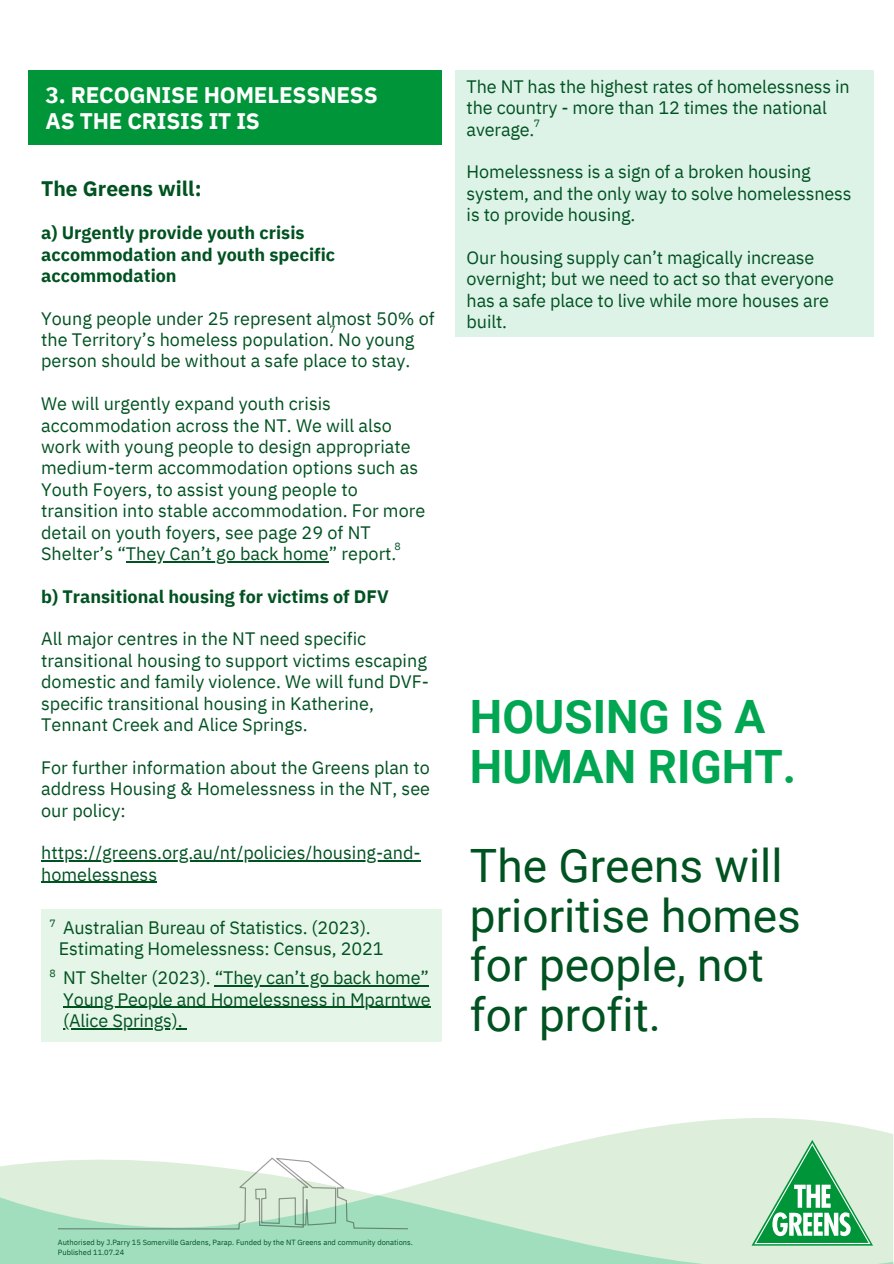
<style>
.page{position:relative;width:894px;height:1264px;background:#fff}
.page>*{position:absolute;margin:0;border:0;box-sizing:border-box;transform-origin:0 0}
.t1{font:45.9px/49.5px "Roboto";color:#005221}
.t2{font:700 45.9px/49.5px "Roboto";color:#00a651}
.t3{font:700 22.5px/25.8px "IBM Plex Sans";letter-spacing:-.01em;color:#fff}
.t4{font:700 21px "IBM Plex Sans";color:#005221}
.t5{font:18px/21.3px "IBM Plex Sans";color:#005221}
.t6{font:700 18px/21.3px "IBM Plex Sans";color:#005221}
.t7{font:10.5px "IBM Plex Sans";color:#005221}
.t8{font:7.5px "IBM Plex Sans";color:#005221}
</style>
<div class="page">
<div style="left:28px;top:70px;width:413px;height:75px;background:#009539"></div>
<svg style="left:527px;top:1118px;width:365px;height:36px;fill:#ddeeda"></svg>
<svg style="left:0;top:1154px;width:892px;height:34px;fill:#ddeeda"></svg>
<svg style="left:0;top:1188px;width:892px;height:75px;background:#bee5cb"></svg>
<svg style="left:58px;top:1157px;width:350px;height:72px"></svg>
<svg style="left:751px;top:1139px;width:121px;height:106px;background:#98d2a9"></svg>
<hr style="left:126px;top:561px;width:203px;height:1px;background:#005221">
<hr style="left:41px;top:860px;width:379px;height:1px;background:#005221">
<hr style="left:41px;top:881px;width:116px;height:2px;background:#005221">
<div style="left:455px;top:70px;width:418px;height:266px;background:#def3e8"></div>
<div style="left:41px;top:909px;width:400px;height:133px;background:#e5f5e7"></div>
<hr style="left:215px;top:985px;width:214px;height:1px;background:#005221">
<hr style="left:63px;top:1006px;width:367px;height:2px;background:#005221">
<hr style="left:63px;top:1028px;width:119px;height:1px;background:#005221">
<h6 class="t3" style="left:45px;top:82px;width:334px">3. RECOGNISE HOMELESSNESS<br>AS THE CRISIS IT IS</h6>
<h6 class="t4" style="left:41px;top:175px;width:162px">The Greens will:</h6>
<h6 class="t6" style="left:41px;top:222px;width:295px">a) Urgently provide youth crisis accommodation and youth specific accommodation</h6>
<p class="t5" style="left:41px;top:307px;width:395px">Young people under 25 represent almost 50% of the Territory’s homeless population. No young person should be without a safe place to stay.</p>
<h3 class="t5" style="left:41px;top:393px;width:385px">We will urgently expand youth crisis accommodation across the NT. We will also work with young people to design appropriate medium-term accommodation options such as Youth Foyers, to assist young people to transition into stable accommodation. For more detail on youth foyers, see page 29 of NT Shelter’s “They Can’t go back home” report.</h3>
<h4 class="t6" style="left:41px;top:585px;width:349px">b) Transitional housing for victims of DFV</h4>
<h4 class="t5" style="left:41px;top:628px;width:389px">All major centres in the NT need specific transitional housing to support victims escaping domestic and family violence. We will fund DVF&shy;specific transitional housing in Katherine, Tennant Creek and Alice Springs.</h4>
<h4 class="t5" style="left:41px;top:756px;width:390px">For further information about the Greens plan to address Housing &amp; Homelessness in the NT, see</h4>
<h5 class="t5" style="left:41px;top:799px;width:86px">our policy:</h5>
<h6 class="t5" style="left:41px;top:841px;width:381px">https://greens.org.au/nt/policies/housing-and&shy;homelessness</h6>
<p class="t7" style="left:329px;top:322px;width:8px">7</p>
<p class="t7" style="left:394px;top:539px;width:8px">8</p>
<p class="t7" style="left:49px;top:915px;width:8px">7</p>
<p class="t5" style="left:59px;top:916px;width:326px">Australian Bureau of Statistics. (2023).<br>Estimating Homelessness: Census, 2021</p>
<h6 class="t5" style="left:63px;top:967px;width:367px">NT Shelter (2023). “They can’t go back home”</h6>
<p class="t5" style="left:63px;top:988px;width:369px">Young People and Homelessness in Mparntwe</p>
<p class="t5" style="left:63px;top:1009px;width:121px">(Alice Springs).</p>
<p class="t7" style="left:49px;top:966px;width:8px">8</p>
<h6 class="t5" style="left:466px;top:75px;width:384px">The NT has the highest rates of homelessness in the country - more than 12 times the national average.</h6>
<h5 class="t5" style="left:466px;top:161px;width:386px">Homelessness is a sign of a broken housing system, and the only way to solve homelessness is to provide housing.</h5>
<h6 class="t5" style="left:466px;top:246px;width:369px">Our housing supply can’t magically increase overnight; but we need to act so that everyone has a safe place to live while more houses are built.</h6>
<p class="t7" style="left:533px;top:117px;width:8px">7</p>
<h1 class="t2" style="left:470px;top:693px;width:327px">HOUSING IS A<br>HUMAN RIGHT.</h1>
<h1 class="t1" style="left:470px;top:841px;width:332px">The Greens will prioritise homes for people, not for profit.</h1>
<h6 class="t8" style="left:58px;top:1237px;width:356px">Authorised by J.Parry 15 Somerville Gardens, Parap. Funded by the NT Greens and community donations.</h6>
<h6 class="t8" style="left:58px;top:1247px;width:68px">Published 11.07.24</h6>
</div>
